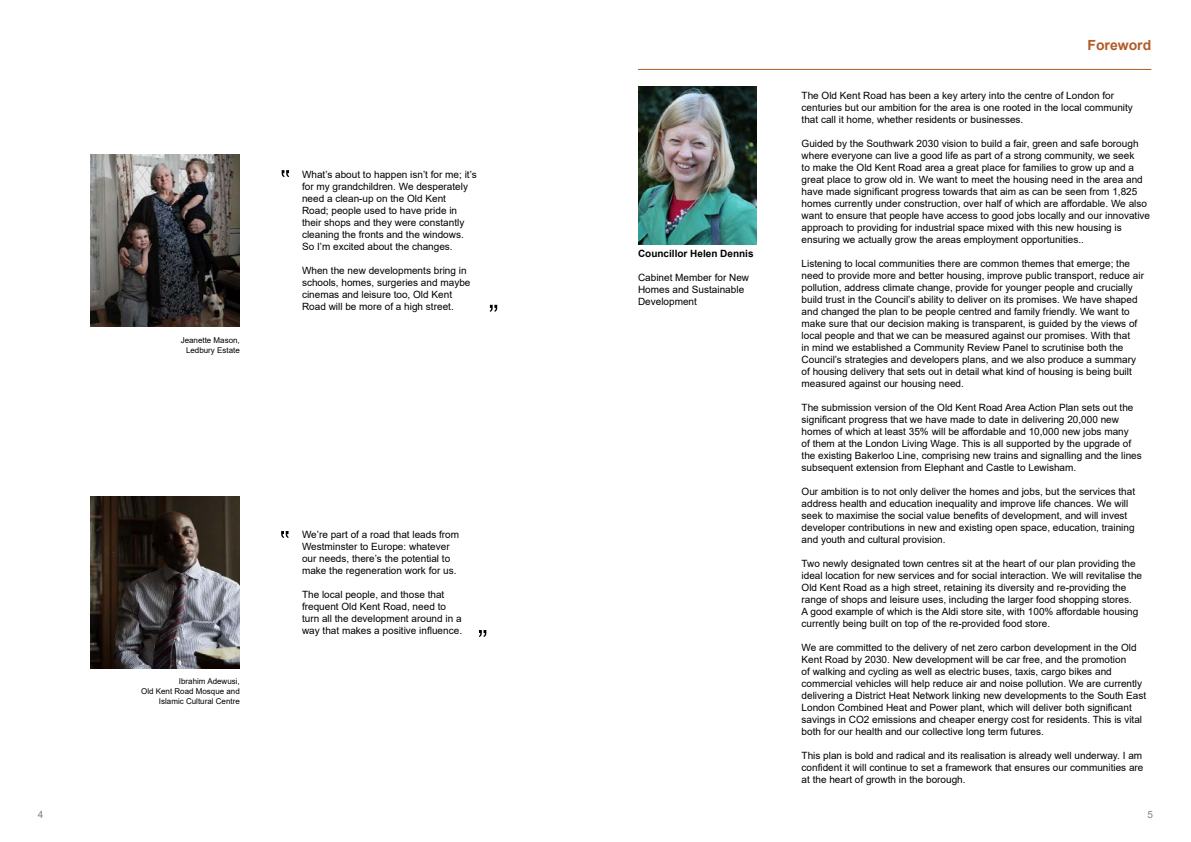
<style>
.page{position:relative;width:1191px;height:842px;background:#fff}
.page>*{position:absolute;margin:0;border:0;box-sizing:border-box;transform-origin:0 0}
.Right_Heading{font:700 14px "Arial";color:#b35b26}
.Body_Text{font:10px/12px "Arial";color:#000}
.Body_Text-2{font:700 10px "Arial";color:#000}
.t1{font:10px "Arial";color:#7d8082}
.t2{font:8px/10px "Arial";color:#000;text-align:right}
</style>
<div class="page">
<hr style="left:638px;top:69px;width:513px;height:1px;background:#b35b26">
<img style="left:638px;top:87px;width:119px;height:157px">
<img style="left:90px;top:155px;width:150px;height:172px">
<img style="left:90px;top:496px;width:150px;height:172px">
<svg style="left:282px;top:170px;width:7px;height:7px"></svg>
<svg style="left:489px;top:305px;width:8px;height:7px"></svg>
<svg style="left:479px;top:630px;width:7px;height:7px"></svg>
<svg style="left:281px;top:531px;width:8px;height:7px"></svg>
<p class="t2" style="left:181px;top:335px;width:61px">Jeanette Mason,<br>Ledbury Estate</p>
<p class="Body_Text" style="left:302px;top:168px;width:176px">What’s about to happen isn’t for me; it’s for my grandchildren. We desperately need a clean-up on the Old Kent<br>Road; people used to have pride in their shops and they were constantly cleaning the fronts and the windows.<br>So I’m excited about the changes.</p>
<p class="Body_Text" style="left:302px;top:264px;width:170px">When the new developments bring in schools, homes, surgeries and maybe cinemas and leisure too, Old Kent Road will be more of a high street.</p>
<p class="t2" style="left:141px;top:676px;width:100px">Ibrahim Adewusi,<br>Old Kent Road Mosque and<br>Islamic Cultural Centre</p>
<p class="Body_Text" style="left:302px;top:529px;width:159px">We’re part of a road that leads from Westminster to Europe: whatever our needs, there’s the potential to make the regeneration work for us.</p>
<p class="Body_Text" style="left:302px;top:589px;width:162px">The local people, and those that frequent Old Kent Road, need to turn all the development around in a way that makes a positive influence.</p>
<p class="Body_Text-2" style="left:638px;top:246px;width:117px">Councillor Helen Dennis</p>
<p class="Body_Text" style="left:638px;top:271px;width:113px">Cabinet Member for New<br>Homes and Sustainable<br>Development</p>
<p class="Right_Heading" style="left:1087px;top:35px;width:65px">Foreword</p>
<p class="Body_Text" style="left:801px;top:89px;width:333px">The Old Kent Road has been a key artery into the centre of London for centuries but our ambition for the area is one rooted in the local community that call it home, whether residents or businesses.</p>
<p class="Body_Text" style="left:801px;top:137px;width:350px">Guided by the Southwark 2030 vision to build a fair, green and safe borough where everyone can live a good life as part of a strong community, we seek<br>to make the Old Kent Road area a great place for families to grow up and a great place to grow old in. We want to meet the housing need in the area and have made significant progress towards that aim as can be seen from 1,825 homes currently under construction, over half of which are affordable. We also want to ensure that people have access to good jobs locally and our innovative approach to providing for industrial space mixed with this new housing is ensuring we actually grow the areas employment opportunities..</p>
<p class="Body_Text" style="left:801px;top:257px;width:344px">Listening to local communities there are common themes that emerge; the need to provide more and better housing, improve public transport, reduce air pollution, address climate change, provide for younger people and crucially build trust in the Council’s ability to deliver on its promises. We have shaped and changed the plan to be people centred and family friendly. We want to make sure that our decision making is transparent, is guided by the views of local people and that we can be measured against our promises. With that<br>in mind we established a Community Review Panel to scrutinise both the Council’s strategies and developers plans, and we also produce a summary of housing delivery that sets out in detail what kind of housing is being built measured against our housing need.</p>
<p class="Body_Text" style="left:801px;top:401px;width:342px">The submission version of the Old Kent Road Area Action Plan sets out the significant progress that we have made to date in delivering 20,000 new homes of which at least 35% will be affordable and 10,000 new jobs many<br>of them at the London Living Wage. This is all supported by the upgrade of the existing Bakerloo Line, comprising new trains and signalling and the lines subsequent extension from Elephant and Castle to Lewisham.</p>
<p class="Body_Text" style="left:801px;top:485px;width:335px">Our ambition is to not only deliver the homes and jobs, but the services that address health and education inequality and improve life chances. We will seek to maximise the social value benefits of development, and will invest developer contributions in new and existing open space, education, training and youth and cultural provision.</p>
<p class="Body_Text" style="left:801px;top:557px;width:342px">Two newly designated town centres sit at the heart of our plan providing the ideal location for new services and for social interaction. We will revitalise the Old Kent Road as a high street, retaining its diversity and re-providing the range of shops and leisure uses, including the larger food shopping stores.<br>A good example of which is the Aldi store site, with 100% affordable housing currently being built on top of the re-provided food store.</p>
<p class="Body_Text" style="left:801px;top:641px;width:346px">We are committed to the delivery of net zero carbon development in the Old Kent Road by 2030. New development will be car free, and the promotion<br>of walking and cycling as well as electric buses, taxis, cargo bikes and commercial vehicles will help reduce air and noise pollution. We are currently delivering a District Heat Network linking new developments to the South East London Combined Heat and Power plant, which will deliver both significant savings in CO2 emissions and cheaper energy cost for residents. This is vital both for our health and our collective long term futures.</p>
<p class="Body_Text" style="left:801px;top:749px;width:343px">This plan is bold and radical and its realisation is already well underway. I am confident it will continue to set a framework that ensures our communities are at the heart of growth in the borough.</p>
<p class="t1" style="left:38px;top:808px;width:7px">4</p>
<p class="t1" style="left:1147px;top:808px;width:7px">5</p>
</div>
